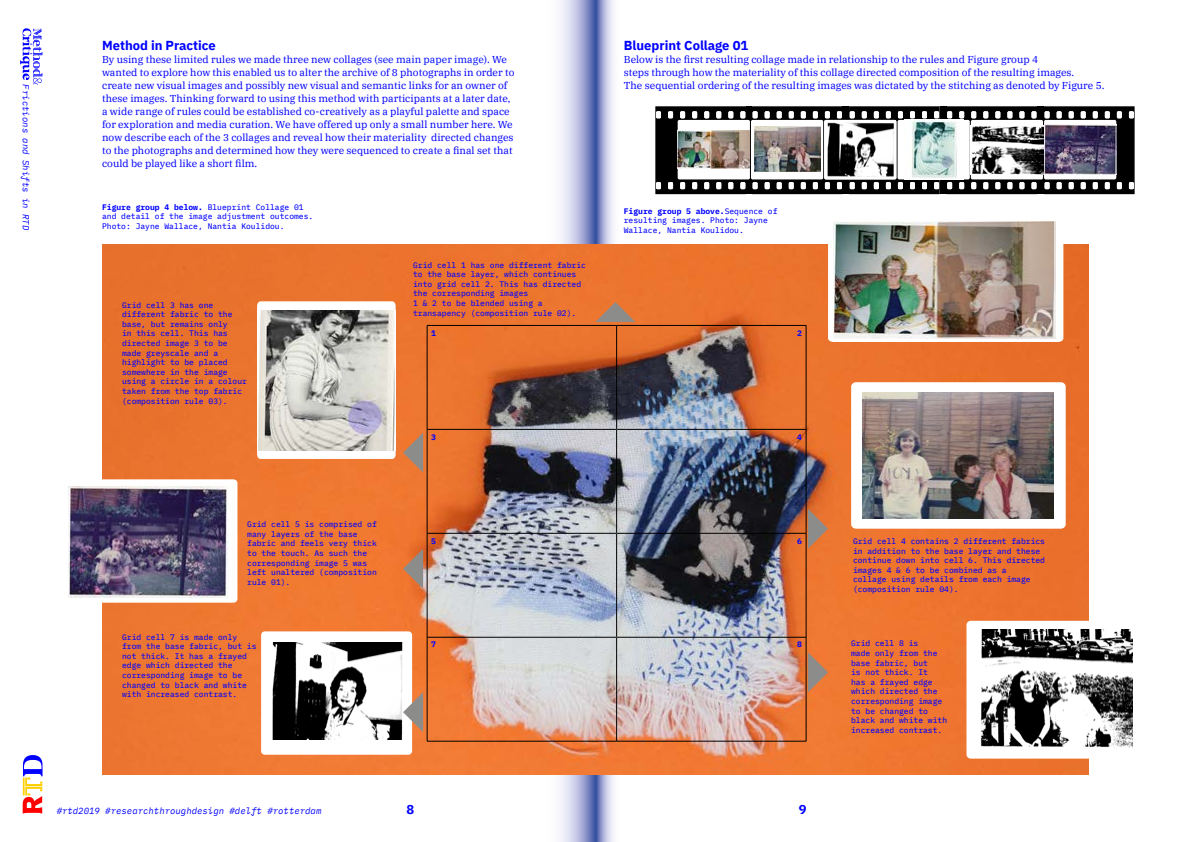
<style>
.page{position:relative;width:1191px;height:842px;background:#fff}
.page>*{position:absolute;margin:0;border:0;box-sizing:border-box;transform-origin:0 0}
.t1{font:700 13px "IBM Plex Sans";color:#00f}
.t2{font:10px/13px "IBM Plex Serif";color:#00f}
.t3{font:italic 9px "IBM Plex Mono";color:#00f}
.t4{font:8px/9.6px "IBM Plex Mono Text";color:#00f}
.t5{font:700 8px "IBM Plex Mono";color:#00f}
.s1{color:#000dff}
.s2{font-family:"IBM Plex Mono Text";font-weight:400}
</style>
<div class="page">
<svg style="left:595px;top:0;width:29px;height:842px"></svg>
<svg style="left:539px;top:0;width:56px;height:842px"></svg>
<svg style="left:20px;top:28px;width:23px;height:57px"></svg>
<svg style="left:23px;top:755px;width:20px;height:59px"></svg>
<img style="left:102px;top:245px;width:986px;height:529px">
<svg style="left:828px;top:221px;width:235px;height:121px"></svg>
<img style="left:833px;top:222px;width:222px;height:117px">
<svg style="left:851px;top:382px;width:214px;height:147px"></svg>
<img style="left:863px;top:392px;width:191px;height:127px">
<svg style="left:257px;top:301px;width:138px;height:158px"></svg>
<img style="left:257px;top:310px;width:138px;height:141px">
<div style="left:62px;top:479px;width:175px;height:124px;background:#fff;border-radius:4px"></div>
<img style="left:69px;top:487px;width:159px;height:110px">
<div style="left:261px;top:631px;width:151px;height:124px;background:#fff;border-radius:4px"></div>
<img style="left:272px;top:643px;width:131px;height:97px">
<div style="left:966px;top:621px;width:180px;height:138px;background:#fff;border-radius:4px"></div>
<img style="left:981px;top:630px;width:152px;height:118px">
<svg style="left:403px;top:433px;width:20px;height:40px"></svg>
<svg style="left:595px;top:302px;width:40px;height:20px"></svg>
<svg style="left:808px;top:509px;width:20px;height:40px"></svg>
<svg style="left:808px;top:652px;width:20px;height:40px"></svg>
<svg style="left:403px;top:549px;width:20px;height:40px"></svg>
<svg style="left:403px;top:692px;width:20px;height:40px"></svg>
<svg style="left:752px;top:106px;width:90px;height:88px"></svg>
<svg style="left:849px;top:106px;width:90px;height:88px"></svg>
<svg style="left:655px;top:106px;width:91px;height:88px;background:#2c2c2c"></svg>
<div style="left:842px;top:106px;width:7px;height:88px;background:#000"></div>
<svg style="left:946px;top:106px;width:91px;height:88px"></svg>
<div style="left:939px;top:106px;width:7px;height:88px;background:#000"></div>
<svg style="left:1044px;top:106px;width:90px;height:88px;background:#2f2f2f"></svg>
<div style="left:1037px;top:106px;width:7px;height:88px;background:#000"></div>
<div style="left:746px;top:106px;width:6px;height:88px;background:#000"></div>
<div style="left:677px;top:120px;width:73px;height:59px;background:#fff;border-radius:2px"></div>
<img style="left:677px;top:131px;width:73px;height:38px">
<div style="left:751px;top:120px;width:72px;height:59px;background:#fff;border-radius:2px"></div>
<img style="left:754px;top:126px;width:67px;height:45px">
<img style="left:824px;top:120px;width:72px;height:59px">
<div style="left:897px;top:120px;width:72px;height:59px;background:#fff;border-radius:2px"></div>
<img style="left:911px;top:120px;width:46px;height:58px">
<div style="left:970px;top:120px;width:73px;height:59px;background:#fff;border-radius:2px"></div>
<img style="left:972px;top:125px;width:72px;height:50px">
<img style="left:1044px;top:120px;width:72px;height:59px;border-radius:2px">
<hr style="left:616px;top:326px;width:1px;height:103px;background:#000">
<hr style="left:427px;top:429px;width:189px;height:1px;background:#000">
<hr style="left:616px;top:429px;width:190px;height:1px;background:#000">
<hr style="left:616px;top:430px;width:1px;height:103px;background:#000">
<hr style="left:427px;top:533px;width:189px;height:1px;background:#000">
<hr style="left:616px;top:533px;width:190px;height:1px;background:#000">
<hr style="left:616px;top:534px;width:1px;height:103px;background:#000">
<hr style="left:427px;top:637px;width:189px;height:1px;background:#000">
<hr style="left:616px;top:637px;width:190px;height:1px;background:#000">
<hr style="left:616px;top:638px;width:1px;height:103px;background:#000">
<hr style="left:427px;top:325px;width:189px;height:1px;background:#000">
<hr style="left:427px;top:326px;width:1px;height:103px;background:#000">
<hr style="left:616px;top:325px;width:190px;height:1px;background:#000">
<hr style="left:806px;top:326px;width:1px;height:103px;background:#000">
<hr style="left:427px;top:429px;width:1px;height:104px;background:#000">
<hr style="left:806px;top:429px;width:1px;height:104px;background:#000">
<hr style="left:427px;top:533px;width:1px;height:104px;background:#000">
<hr style="left:806px;top:533px;width:1px;height:104px;background:#000">
<hr style="left:427px;top:637px;width:1px;height:104px;background:#000">
<hr style="left:806px;top:637px;width:1px;height:104px;background:#000">
<hr style="left:427px;top:741px;width:189px;height:1px;background:#000">
<hr style="left:616px;top:741px;width:190px;height:1px;background:#000">
<p class="t3" style="left:33px;top:84px;width:147px;rotate:90deg">Frictions and Shifts in RTD</p>
<h1 class="t1" style="left:102px;top:35px;width:115px">Method in Practice</h1>
<p class="t2" style="left:102px;top:52px;width:414px">By using these limited rules we made three new collages <span class="s1">(see main paper image)</span>. We wanted to explore how this enabled us to alter the archive of 8 photographs in order to create new visual images and possibly new visual and semantic links for an owner of these images. Thinking forward to using this method with participants at a later date, a wide range of rules could be established co-creatively as a playful palette and space for exploration and media curation. We have offered up only a small number here. We now describe each of the 3 collages and reveal how their materiality directed changes to the photographs and determined how they were sequenced to create a final set that could be played like a short film.</p>
<p class="t5" style="left:102px;top:201px;width:203px">Figure group 4 below. <span class="s2">Blueprint Collage 01</span></p>
<p class="t4" style="left:102px;top:211px;width:213px">and detail of the image adjustment outcomes.<br>Photo: Jayne Wallace, Nantia Koulidou.</p>
<h1 class="t1" style="left:624px;top:35px;width:126px">Blueprint Collage 01</h1>
<p class="t2" style="left:624px;top:52px;width:482px">Below is the first resulting collage made in relationship to the rules and Figure group 4<br>steps through how the materiality of this collage directed composition of the resulting images.<br>The sequential ordering of the resulting images was dictated by the stitching as denoted by Figure 5.</p>
<p class="t5" style="left:624px;top:204px;width:155px">Figure group 5 above.<span class="s2">Sequence of</span></p>
<p class="t4" style="left:624px;top:215px;width:146px">resulting images. Photo: Jayne<br>Wallace, Nantia Koulidou.</p>
<p class="t4" style="left:122px;top:299px;width:126px">Grid cell 3 has one different fabric to the base, but remains only<br>in this cell. This has directed image 3 to be made greyscale and a highlight to be placed somewhere in the image using a circle in a colour taken from the top fabric (composition rule 03).</p>
<p class="t4" style="left:413px;top:259px;width:174px">Grid cell 1 has one different fabric to the base layer, which continues into grid cell 2. This has directed the corresponding images<br>1 &amp; 2 to be blended using a transapency (composition rule 02).</p>
<p class="t5" style="left:431px;top:326px;width:6px">1</p>
<p class="t5" style="left:797px;top:326px;width:6px">2</p>
<p class="t5" style="left:431px;top:430px;width:6px">3</p>
<p class="t5" style="left:797px;top:430px;width:6px">4</p>
<p class="t4" style="left:247px;top:519px;width:131px">Grid cell 5 is comprised of many layers of the base fabric and feels very thick to the touch. As such the corresponding image 5 was left unaltered (composition rule 01).</p>
<p class="t4" style="left:122px;top:631px;width:136px">Grid cell 7 is made only from the base fabric, but is not thick. It has a frayed edge which directed the corresponding image to be changed to black and white with increased contrast.</p>
<p class="t5" style="left:431px;top:534px;width:6px">5</p>
<p class="t5" style="left:797px;top:534px;width:6px">6</p>
<p class="t5" style="left:431px;top:638px;width:6px">7</p>
<p class="t5" style="left:797px;top:638px;width:6px">8</p>
<p class="t3" style="left:57px;top:803px;width:266px">#rtd2019 #researchthroughdesign #delft #rotterdam</p>
<h1 class="t1" style="left:406px;top:799px;width:9px">8</h1>
<h1 class="t1" style="left:798px;top:799px;width:9px">9</h1>
<p class="t4" style="left:853px;top:536px;width:194px">Grid cell 4 contains 2 different fabrics in addition to the base layer and these continue down into cell 6. This directed images 4 &amp; 6 to be combined as a<br>collage using details from each image (composition rule 04).</p>
<p class="t4" style="left:851px;top:638px;width:97px">Grid cell 8 is<br>made only from the base fabric, but<br>is not thick. It<br>has a frayed edge which directed the corresponding image to be changed to black and white with increased contrast.</p>
</div>
